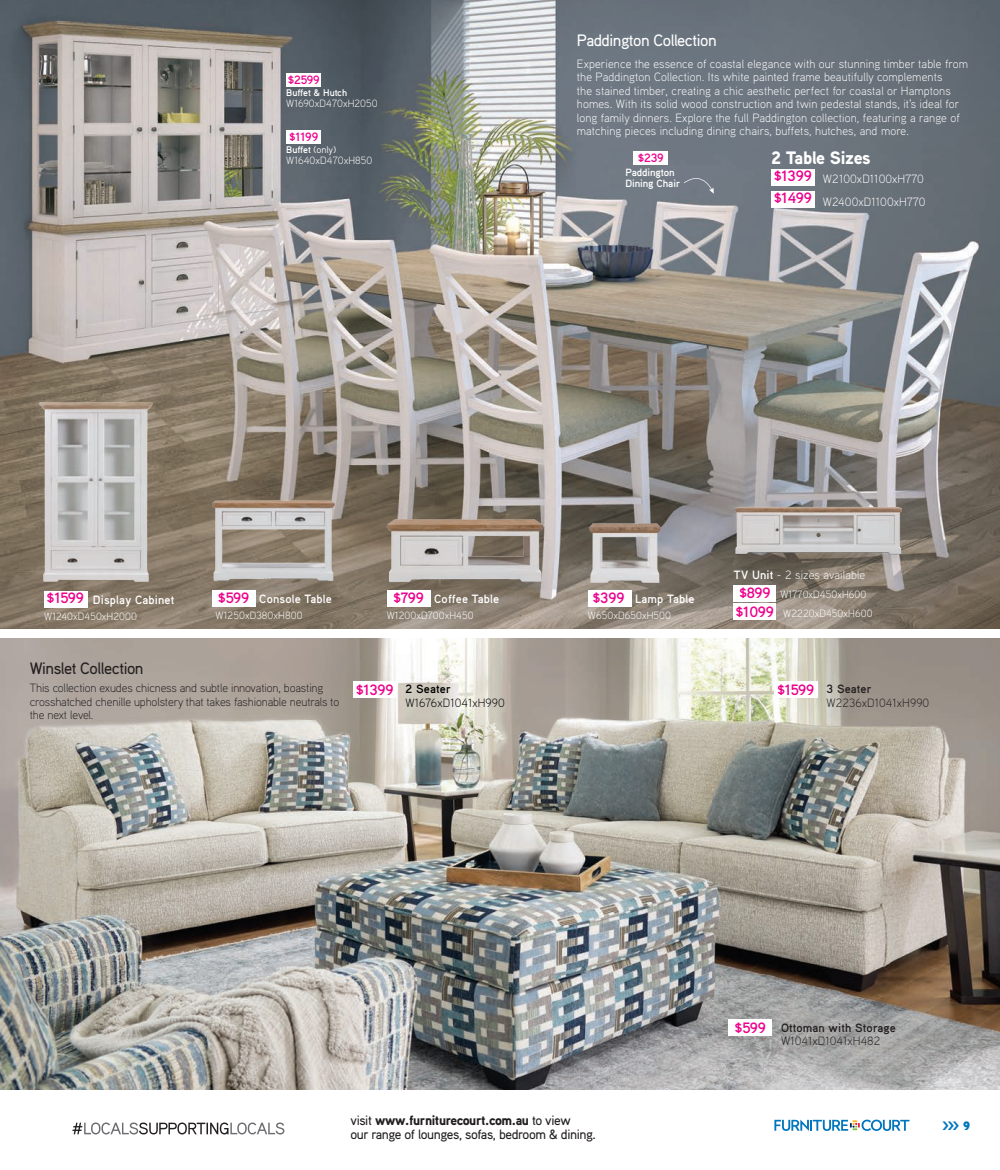
<style>
.page{position:relative;width:1000px;height:1170px;background:#fff}
.page>*{position:absolute;margin:0;border:0;box-sizing:border-box;transform-origin:0 0}
.Range_copy_-_Bold{font:900 18px "Aaux Pro";letter-spacing:-.02em;color:#fff}
.H1A{font:500 16.5px "Aaux Pro";letter-spacing:-.03em;color:#fff}
.H1A-2{font:500 16.5px "Aaux Pro";letter-spacing:-.03em;color:#231f20}
.Name_Price{font:700 15px "Aaux Pro";letter-spacing:-.01em;color:#ed028c}
.t1{font:500 13.5px/13.5px "Aaux Pro";letter-spacing:-.03em;color:#231f20}
.Name_Price-2{font:700 12.15px "Aaux Pro";letter-spacing:-.01em;color:#ed028c}
.t2{font:12.15px "Aaux Pro Ultra";color:#0076be}
.Name{font:300 12px/13.5px "Aaux Pro";letter-spacing:.01em;color:#fff}
.Range_copy{font:300 12px/13.5px "Aaux Pro";letter-spacing:-.01em;color:#231f20}
.Range_copy-2{font:300 12px "Aaux Pro";letter-spacing:.01em;color:#fff}
.Range_copy-3{font:700 12px "Aaux Pro";letter-spacing:.01em;color:#fff}
.Range_copy-4{font:700 12px/13.5px "Aaux Pro";letter-spacing:.01em;color:#231f20}
.Range_copy-5{font:300 12px/13.5px "Aaux Pro";letter-spacing:.01em;color:#000}
.Range_copy-6{font:300 12px/13.5px "Aaux Pro";letter-spacing:.01em;color:#231f20}
.Range_copy-7{font:300 10.5px "Aaux Pro";letter-spacing:.01em;color:#fff}
.Range_copy-8{font:700 10.5px/10.8px "Aaux Pro";letter-spacing:-.01em;color:#fff}
.Range_copy-9{font:700 9.6px "Aaux Pro";letter-spacing:-.01em;color:#fff}
.s1{font-weight:400}
.s2{font-weight:700}
.s3{font-weight:900}
.s4{font-weight:300}
</style>
<div class="page">
<img style="left:0;top:0;width:999px;height:628px">
<img style="left:0;top:638px;width:999px;height:451px">
<img style="left:200px;top:494px;width:147px;height:98px">
<img style="left:377px;top:507px;width:175px;height:82px">
<svg style="left:683px;top:177px;width:30px;height:17px"></svg>
<img style="left:728px;top:478px;width:173px;height:89px">
<img style="left:584px;top:515px;width:81px;height:74px">
<img style="left:35px;top:393px;width:127px;height:198px">
<div style="left:728px;top:1019px;width:43px;height:16px;background:#fff"></div>
<div style="left:353px;top:681px;width:43px;height:16px;background:#fff"></div>
<div style="left:773px;top:681px;width:44px;height:16px;background:#fff"></div>
<div style="left:212px;top:590px;width:43px;height:16px;background:#fff"></div>
<div style="left:387px;top:590px;width:43px;height:16px;background:#fff"></div>
<div style="left:733px;top:603px;width:43px;height:16px;background:#fff"></div>
<div style="left:733px;top:585px;width:43px;height:16px;background:#fff"></div>
<div style="left:587px;top:590px;width:44px;height:16px;background:#fff"></div>
<div style="left:44px;top:591px;width:44px;height:16px;background:#fff"></div>
<div style="left:771px;top:192px;width:43px;height:16px;background:#fff"></div>
<div style="left:771px;top:169px;width:43px;height:16px;background:#fff"></div>
<div style="left:633px;top:151px;width:35px;height:13px;background:#fff"></div>
<div style="left:286px;top:74px;width:35px;height:13px;background:#fff"></div>
<div style="left:286px;top:131px;width:35px;height:13px;background:#fff"></div>
<svg style="left:72px;top:1122px;width:212px;height:12px"></svg>
<svg style="left:774px;top:1119px;width:135px;height:11px"></svg>
<p class="Name_Price-2" style="left:288px;top:72px;width:33px">$2599</p>
<p class="Range_copy-9" style="left:286px;top:87px;width:62px">Buffet &amp; Hutch</p>
<p class="Range_copy-7" style="left:286px;top:97px;width:93px">W1690xD470xH2050</p>
<p class="Name_Price-2" style="left:289px;top:129px;width:30px">$1199</p>
<p class="Range_copy-9" style="left:286px;top:144px;width:52px">Buffet <span class="s1">(only)</span></p>
<p class="Range_copy-7" style="left:286px;top:154px;width:88px">W1640xD470xH850</p>
<p class="H1A" style="left:576px;top:30px;width:141px">Paddington Collection</p>
<p class="Name" style="left:576px;top:57px;width:392px">Experience the essence of coastal elegance with our stunning timber table from the Paddington Collection. Its white painted frame beautifully complements<br>the stained timber, creating a chic aesthetic perfect for coastal or Hamptons homes. With its solid wood construction and twin pedestal stands, it's ideal for long family dinners. Explore the full Paddington collection, featuring a range of matching pieces including dining chairs, buffets, hutches, and more.</p>
<p class="Range_copy-2" style="left:822px;top:171px;width:102px">W2100xD1100xH770</p>
<p class="Range_copy-2" style="left:822px;top:194px;width:104px">W2400xD1100xH770</p>
<p class="Range_copy_-_Bold" style="left:771px;top:146px;width:101px">2 Table Sizes</p>
<p class="Name_Price-2" style="left:637px;top:150px;width:27px">$239</p>
<p class="Range_copy-8" style="left:625px;top:167px;width:56px">Paddington<br>Dining Chair</p>
<p class="Name_Price" style="left:773px;top:166px;width:40px">$1399</p>
<p class="Name_Price" style="left:773px;top:189px;width:39px">$1499</p>
<p class="Name_Price" style="left:47px;top:587px;width:39px">$1599</p>
<p class="Name_Price" style="left:592px;top:587px;width:33px">$399</p>
<p class="Name_Price" style="left:218px;top:588px;width:33px">$599</p>
<p class="Name_Price" style="left:393px;top:588px;width:33px">$799</p>
<p class="Range_copy-3" style="left:259px;top:591px;width:74px">Console Table</p>
<p class="Range_copy-7" style="left:215px;top:608px;width:88px">W1250xD380xH800</p>
<p class="Range_copy-3" style="left:434px;top:591px;width:67px">Coffee Table</p>
<p class="Range_copy-7" style="left:387px;top:608px;width:88px">W1200xD700xH450</p>
<p class="Range_copy-3" style="left:635px;top:591px;width:61px">Lamp Table</p>
<p class="Range_copy-7" style="left:587px;top:608px;width:85px">W650xD650xH500</p>
<p class="Range_copy-3" style="left:93px;top:591px;width:83px">Display Cabinet</p>
<p class="Range_copy-7" style="left:44px;top:609px;width:94px">W1240xD450xH2000</p>
<p class="Range_copy-2" style="left:733px;top:567px;width:133px"><span class="s2">TV Unit</span> - 2 sizes available</p>
<p class="Range_copy-7" style="left:783px;top:606px;width:91px">W2220xD450xH600</p>
<p class="Name_Price" style="left:738px;top:583px;width:33px">$899</p>
<p class="Name_Price" style="left:735px;top:602px;width:40px">$1099</p>
<p class="Range_copy-7" style="left:780px;top:588px;width:87px">W1770xD450xH600</p>
<p class="H1A-2" style="left:30px;top:658px;width:115px">Winslet Collection</p>
<p class="Range_copy" style="left:30px;top:680px;width:311px">This collection exudes chicness and subtle innovation, boasting crosshatched chenille upholstery that takes fashionable neutrals to the next level.</p>
<p class="Name_Price" style="left:355px;top:680px;width:40px">$1399</p>
<p class="Name_Price" style="left:776px;top:680px;width:39px">$1599</p>
<p class="Range_copy-5" style="left:405px;top:682px;width:101px"><span class="s2">2 Seater<br></span>W1676xD1041xH990</p>
<p class="Range_copy-6" style="left:826px;top:682px;width:104px"><span class="s2">3 Seater<br></span>W2236xD1041xH990</p>
<p class="t1" style="left:350px;top:1113px;width:247px">visit <span class="s3">www.furniturecourt.com.au</span> to view<br>our range of lounges, sofas, bedroom &amp; dining.</p>
<p class="Name_Price" style="left:734px;top:1018px;width:33px">$599</p>
<p class="Range_copy-4" style="left:781px;top:1020px;width:116px">Ottoman with Storage<br><span class="s4">W1041xD1041xH482</span></p>
<p class="t2" style="left:942px;top:1117px;width:29px">&gt;&gt;&gt; 9</p>
</div>
